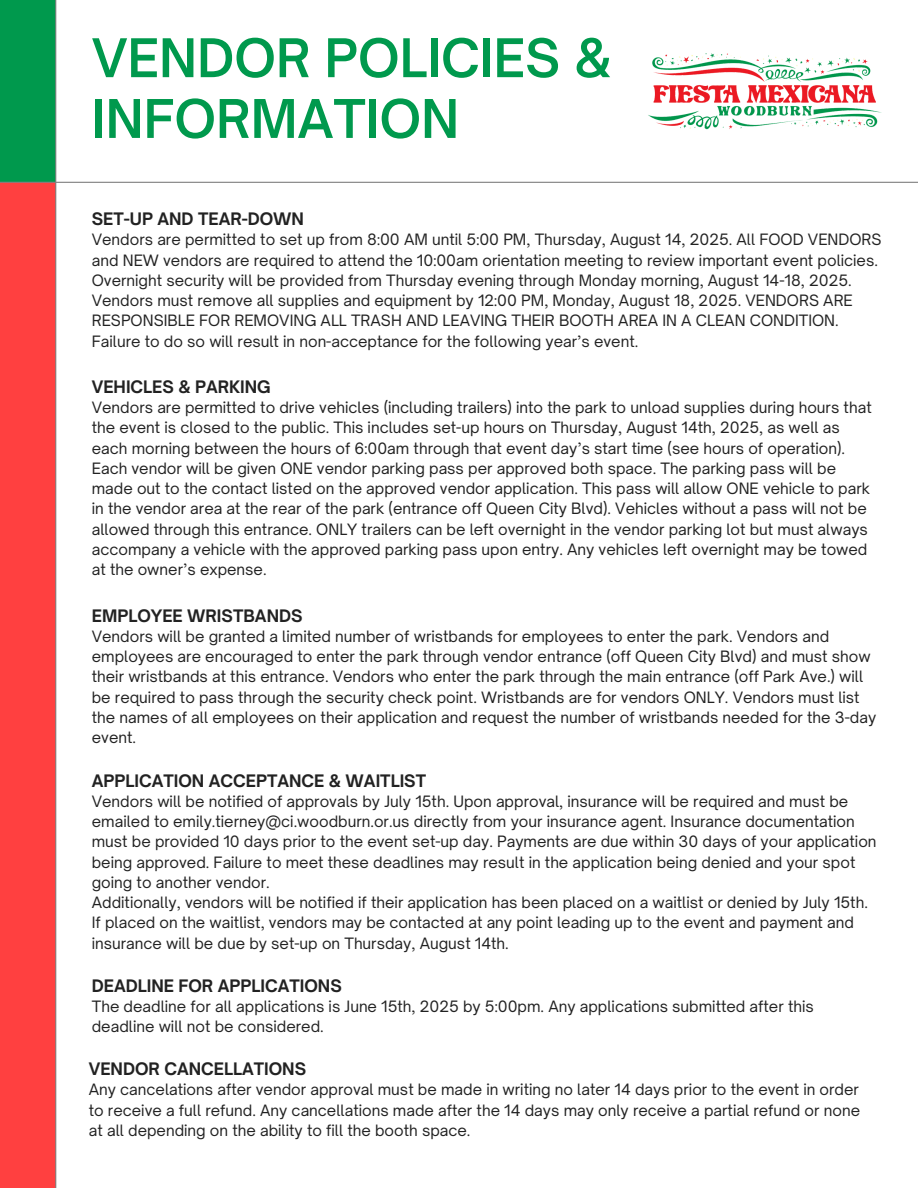
<style>
.page{position:relative;width:918px;height:1188px;background:#fff}
.page>*{position:absolute;margin:0;border:0;box-sizing:border-box;transform-origin:0 0}
.t1{font:600 51px/60.8px "Open Sauce One";color:#00994d}
.t2{font:700 16.5px "Open Sauce One";color:#222}
.t3{font:15px/20.2px "Open Sauce One";color:#222}
</style>
<div class="page">
<div style="left:0;top:0;width:56px;height:182px;background:#00994d"></div>
<div style="left:0;top:182px;width:56px;height:1006px;background:#ff4040"></div>
<hr style="left:55px;top:0;width:1px;height:1188px;background:#808080">
<hr style="left:0;top:182px;width:918px;height:1px;background:#808080">
<img style="left:648px;top:53px;width:234px;height:77px">
<p class="t1" style="left:92px;top:27px;width:522px">VENDOR POLICIES &amp;<br>INFORMATION</p>
<p class="t2" style="left:92px;top:209px;width:214px">SET-UP AND TEAR-DOWN</p>
<p class="t3" style="left:92px;top:230px;width:791px">Vendors are permitted to set up from 8:00 AM until 5:00 PM, Thursday, August 14, 2025. All FOOD VENDORS and NEW vendors are required to attend the 10:00am orientation meeting to review important event policies.<br>Overnight security will be provided from Thursday evening through Monday morning, August 14-18, 2025.<br>Vendors must remove all supplies and equipment by 12:00 PM, Monday, August 18, 2025. VENDORS ARE RESPONSIBLE FOR REMOVING ALL TRASH AND LEAVING THEIR BOOTH AREA IN A CLEAN CONDITION.<br>Failure to do so will result in non-acceptance for the following year’s event.</p>
<p class="t2" style="left:92px;top:376px;width:181px">VEHICLES &amp; PARKING</p>
<h1 class="t3" style="left:92px;top:397px;width:781px">Vendors are permitted to drive vehicles (including trailers) into the park to unload supplies during hours that the event is closed to the public. This includes set-up hours on Thursday, August 14th, 2025, as well as each morning between the hours of 6:00am through that event day’s start time (see hours of operation).<br>Each vendor will be given ONE vendor parking pass per approved both space. The parking pass will be made out to the contact listed on the approved vendor application. This pass will allow ONE vehicle to park in the vendor area at the rear of the park (entrance off Queen City Blvd). Vehicles without a pass will not be allowed through this entrance. ONLY trailers can be left overnight in the vendor parking lot but must always accompany a vehicle with the approved parking pass upon entry. Any vehicles left overnight may be towed at the owner’s expense.</h1>
<p class="t2" style="left:92px;top:605px;width:212px">EMPLOYEE WRISTBANDS</p>
<p class="t3" style="left:92px;top:626px;width:786px">Vendors will be granted a limited number of wristbands for employees to enter the park. Vendors and employees are encouraged to enter the park through vendor entrance (off Queen City Blvd) and must show their wristbands at this entrance. Vendors who enter the park through the main entrance (off Park Ave.) will be required to pass through the security check point. Wristbands are for vendors ONLY. Vendors must list the names of all employees on their application and request the number of wristbands needed for the 3-day event.</p>
<p class="t2" style="left:92px;top:770px;width:336px">APPLICATION ACCEPTANCE &amp; WAITLIST</p>
<p class="t3" style="left:92px;top:791px;width:786px">Vendors will be notified of approvals by July 15th. Upon approval, insurance will be required and must be emailed to emily.tierney@ci.woodburn.or.us directly from your insurance agent. Insurance documentation must be provided 10 days prior to the event set-up day. Payments are due within 30 days of your application being approved. Failure to meet these deadlines may result in the application being denied and your spot going to another vendor.</p>
<p class="t3" style="left:92px;top:892px;width:778px">Additionally, vendors will be notified if their application has been placed on a waitlist or denied by July 15th.<br>If placed on the waitlist, vendors may be contacted at any point leading up to the event and payment and insurance will be due by set-up on Thursday, August 14th.</p>
<p class="t2" style="left:92px;top:975px;width:252px">DEADLINE FOR APPLICATIONS</p>
<p class="t3" style="left:92px;top:996px;width:724px">The deadline for all applications is June 15th, 2025 by 5:00pm. Any applications submitted after this deadline will not be considered.</p>
<p class="t2" style="left:89px;top:1059px;width:219px">VENDOR CANCELLATIONS</p>
<p class="t3" style="left:89px;top:1079px;width:773px;text-align:justify">Any cancelations after vendor approval must be made in writing no later 14 days prior to the event in order to receive a full refund. Any cancellations made after the 14 days may only receive a partial refund or none at all depending on the ability to fill the booth space.</p>
</div>
